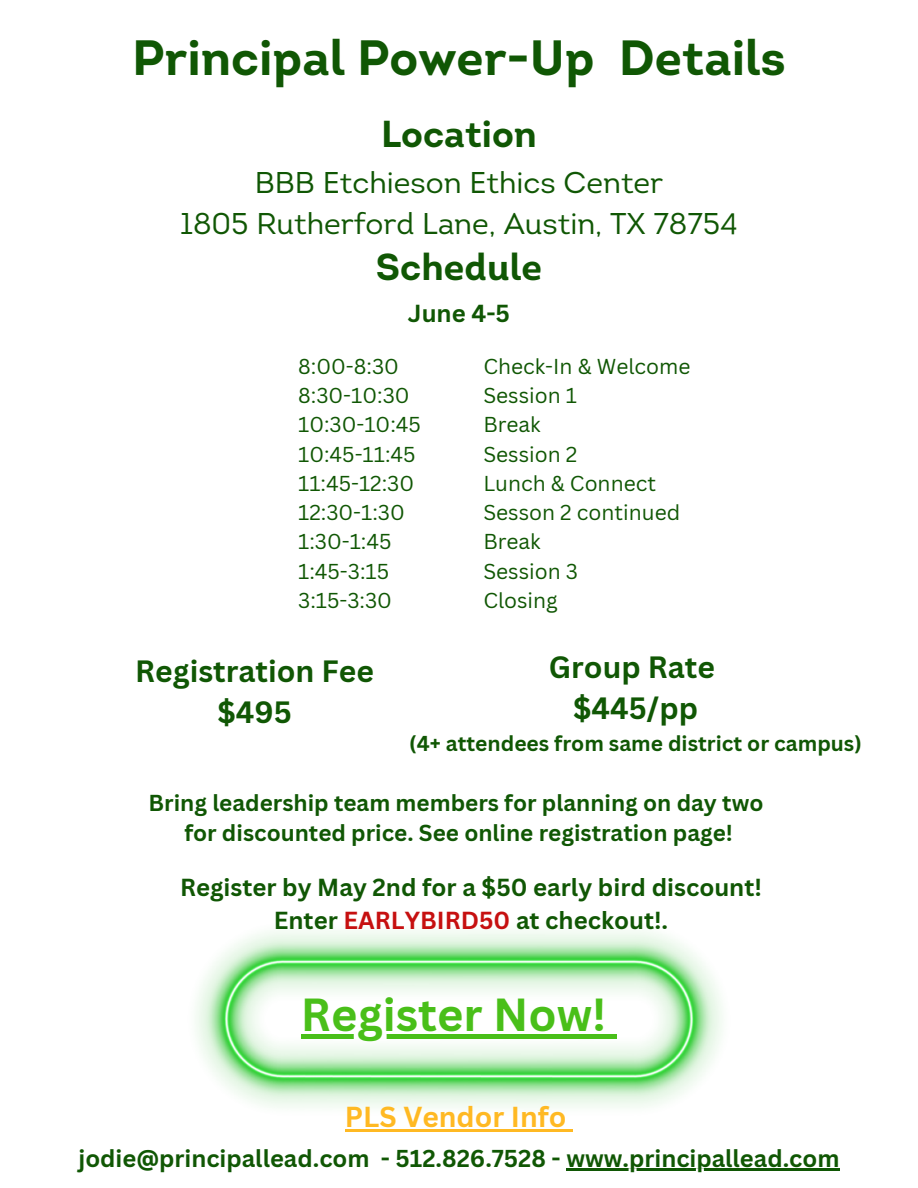
<style>
.page{position:relative;width:918px;height:1188px;background:#fff}
.page>*{position:absolute;margin:0;border:0;box-sizing:border-box;transform-origin:0 0}
.t1{font:700 49.5px "Intro";color:#105704}
.t2{font:700 45.15px "Canva Sans";color:#49bf19}
.t3{font:700 37.5px "Intro";color:#105704}
.t4{font:30px/41.7px "Intro";color:#105704;text-align:center}
.t5{font:700 30px/41.7px "Canva Sans";color:#105704;text-align:center}
.t6{font:700 28.2px "Canva Sans";color:#ffb923}
.t7{font:700 24px/32.7px "Canva Sans";color:#105704;text-align:center}
.t8{font:700 23.85px "Canva Sans";color:#105704}
.t9{font:700 22.5px/30.3px "Canva Sans";color:#105704;text-align:center}
.t10{font:21px "Canva Sans";color:#105704}
.t11{font:700 21px "Canva Sans";color:#105704}
.s1{color:#c61010}
</style>
<div class="page">
<img style="left:196px;top:931px;width:526px;height:176px">
<hr style="left:301px;top:1035px;width:305px;height:4px;background:#49bf19">
<hr style="left:606px;top:1035px;width:11px;height:4px;background:#49bf19">
<hr style="left:566px;top:1169px;width:274px;height:2px;background:#105704">
<hr style="left:345px;top:1130px;width:221px;height:2px;background:#ffb923">
<svg style="left:566px;top:1130px;width:7px;height:2px"></svg>
<p class="t1" style="left:132px;top:38px;width:655px">Principal Power-Up Details</p>
<p class="t3" style="left:381px;top:118px;width:157px">Location</p>
<p class="t4" style="left:180px;top:164px;width:559px">BBB Etchieson Ethics Center<br>1805 Rutherford Lane, Austin, TX 78754</p>
<p class="t3" style="left:376px;top:252px;width:168px">Schedule</p>
<p class="t7" style="left:408px;top:296px;width:104px">June 4-5</p>
<p class="t10" style="left:483px;top:351px;width:209px">Check-In &amp; Welcome</p>
<p class="t10" style="left:483px;top:381px;width:95px">Session 1</p>
<p class="t10" style="left:483px;top:410px;width:59px">Break</p>
<p class="t10" style="left:483px;top:439px;width:96px">Session 2</p>
<h6 class="t10" style="left:483px;top:468px;width:174px">Lunch &amp; Connect</h6>
<h3 class="t10" style="left:483px;top:498px;width:198px">Sesson 2 continued</h3>
<h5 class="t10" style="left:483px;top:527px;width:59px">Break</h5>
<h5 class="t10" style="left:483px;top:556px;width:96px">Session 3</h5>
<p class="t10" style="left:483px;top:585px;width:76px">Closing</p>
<h1 class="t10" style="left:298px;top:351px;width:102px">8:00-8:30</h1>
<h4 class="t10" style="left:298px;top:381px;width:113px">8:30-10:30</h4>
<h2 class="t10" style="left:298px;top:410px;width:124px">10:30-10:45</h2>
<h5 class="t10" style="left:298px;top:439px;width:119px">10:45-11:45</h5>
<p class="t10" style="left:298px;top:468px;width:118px">11:45-12:30</p>
<p class="t10" style="left:298px;top:498px;width:108px">12:30-1:30</p>
<p class="t10" style="left:298px;top:527px;width:95px">1:30-1:45</p>
<p class="t10" style="left:298px;top:556px;width:92px">1:45-3:15</p>
<p class="t10" style="left:298px;top:585px;width:95px">3:15-3:30</p>
<h3 class="t5" style="left:135px;top:649px;width:240px">Registration Fee $495</h3>
<p class="t5" style="left:549px;top:645px;width:168px">Group Rate $445/pp</p>
<p class="t11" style="left:409px;top:728px;width:454px">(4+ attendees from same district or campus)</p>
<h5 class="t9" style="left:149px;top:787px;width:616px">Bring leadership team members for planning on day two for discounted price. See online registration page!</h5>
<p class="t7" style="left:180px;top:871px;width:583px">Register by May 2nd for a $50 early bird discount!<br>Enter <span class="s1">EARLYBIRD50</span> at checkout!.</p>
<p class="t2" style="left:301px;top:983px;width:307px">Register Now!</p>
<h1 class="t6" style="left:345px;top:1097px;width:223px">PLS Vendor Info</h1>
<p class="t8" style="left:78px;top:1141px;width:763px">jodie@principallead.com - 512.826.7528 - www.principallead.com</p>
</div>
